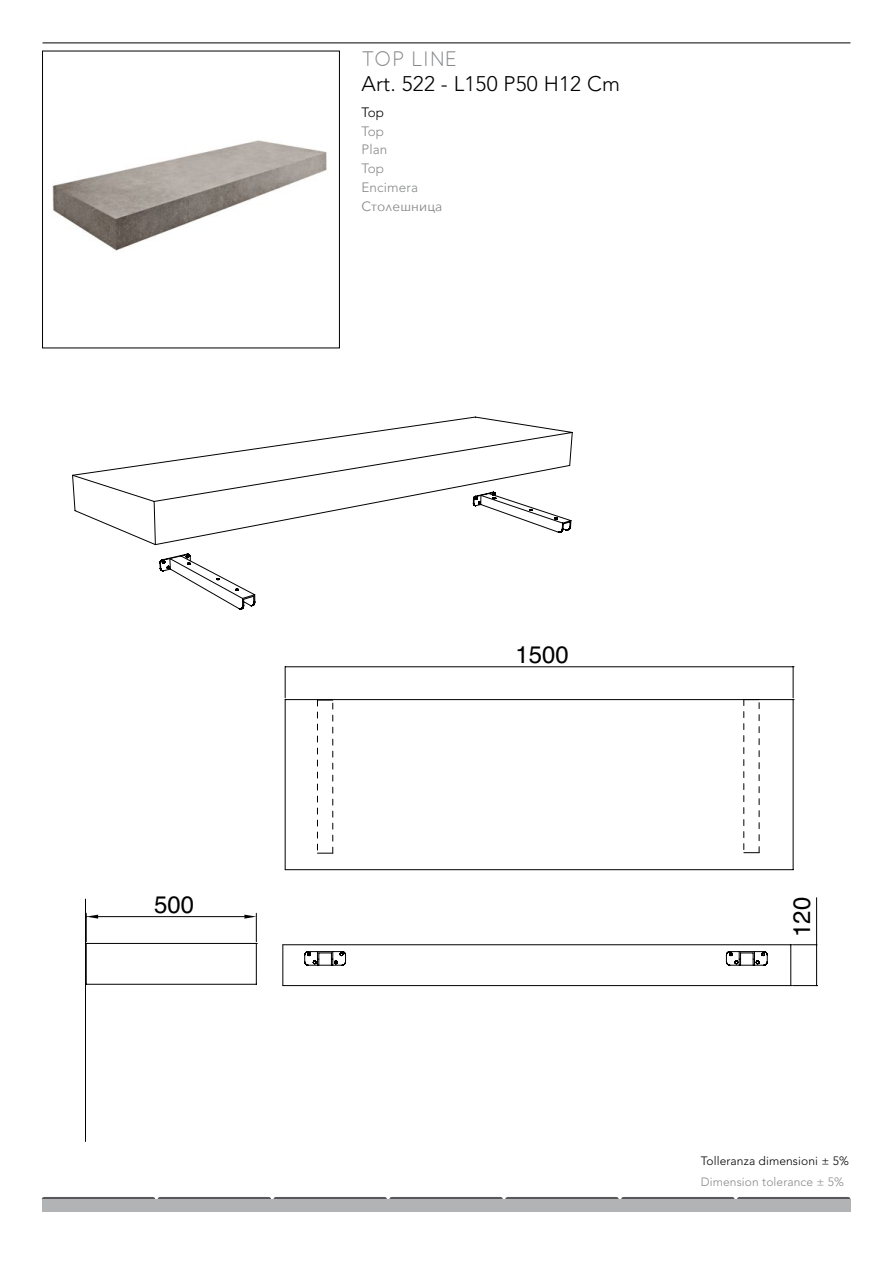
<style>
.page{position:relative;width:893px;height:1263px;background:#fff}
.page>*{position:absolute;margin:0;border:0;box-sizing:border-box;transform-origin:0 0}
.t1{font:24px "Helvetica";color:#000}
.t2{font:300 21px "Avenir";letter-spacing:.01em;color:#000}
.t3{font:21px "Quicksand";letter-spacing:.01em;color:#87888a}
.t4{font:300 13.5px/18.8px "Avenir";letter-spacing:.01em;color:#87888a}
.t5{font:13.5px "Avenir Next";letter-spacing:.01em;color:#87888a}
.t6{font:300 13.5px "Avenir";color:#000}
.t7{font:300 12px "Avenir";letter-spacing:.01em;color:#000}
.t8{font:300 12px "Avenir";letter-spacing:.01em;color:#87888a}
</style>
<div class="page">
<hr style="left:793px;top:666px;width:1px;height:32px;background:#000">
<hr style="left:286px;top:666px;width:506px;height:1px;background:#000">
<hr style="left:816px;top:898px;width:1px;height:87px;background:#000">
<hr style="left:285px;top:699px;width:508px;height:1px;background:#000">
<hr style="left:793px;top:700px;width:1px;height:170px;background:#000">
<hr style="left:285px;top:869px;width:508px;height:1px;background:#000">
<svg style="left:72px;top:417px;width:719px;height:569px"></svg>
<svg style="left:241px;top:605px;width:3px;height:4px"></svg>
<svg style="left:159px;top:553px;width:32px;height:19px"></svg>
<svg style="left:473px;top:491px;width:99px;height:42px"></svg>
<svg style="left:86px;top:915px;width:12px;height:4px"></svg>
<svg style="left:791px;top:944px;width:25px;height:1px"></svg>
<svg style="left:791px;top:985px;width:27px;height:1px"></svg>
<hr style="left:43px;top:43px;width:807px;height:1px;background:#000">
<hr style="left:44px;top:1197px;width:109px;height:4px;background:#58585a">
<hr style="left:160px;top:1197px;width:109px;height:4px;background:#58585a">
<hr style="left:276px;top:1197px;width:109px;height:4px;background:#58585a">
<hr style="left:392px;top:1197px;width:109px;height:4px;background:#58585a">
<hr style="left:507px;top:1197px;width:109px;height:4px;background:#58585a">
<hr style="left:623px;top:1197px;width:109px;height:4px;background:#58585a">
<hr style="left:739px;top:1197px;width:109px;height:4px;background:#58585a">
<div style="left:42px;top:1199px;width:808px;height:13px;background:#b1b3b4"></div>
<img style="left:52px;top:140px;width:275px;height:111px">
<div style="left:42px;top:51px;width:298px;height:297px;border:1px solid #000"></div>
<h2 class="t3" style="left:361px;top:46px;width:97px">TOP LINE</h2>
<h2 class="t2" style="left:361px;top:71px;width:260px">Art. 522 - L150 P50 H12 Cm</h2>
<p class="t6" style="left:361px;top:104px;width:24px">Top</p>
<p class="t4" style="left:361px;top:122px;width:58px">Top<br>Plan<br>Top<br>Encimera</p>
<p class="t5" style="left:361px;top:195px;width:82px">Столешница</p>
<h1 class="t1" style="left:154px;top:888px;width:42px">500</h1>
<h1 class="t1" style="left:516px;top:639px;width:55px">1500</h1>
<h1 class="t1" style="left:785px;top:937px;width:42px;rotate:-90deg">120</h1>
<p class="t7" style="left:701px;top:1154px;width:150px">Tolleranza dimensioni ± 5%</p>
<p class="t8" style="left:701px;top:1175px;width:145px">Dimension tolerance ± 5%</p>
</div>
